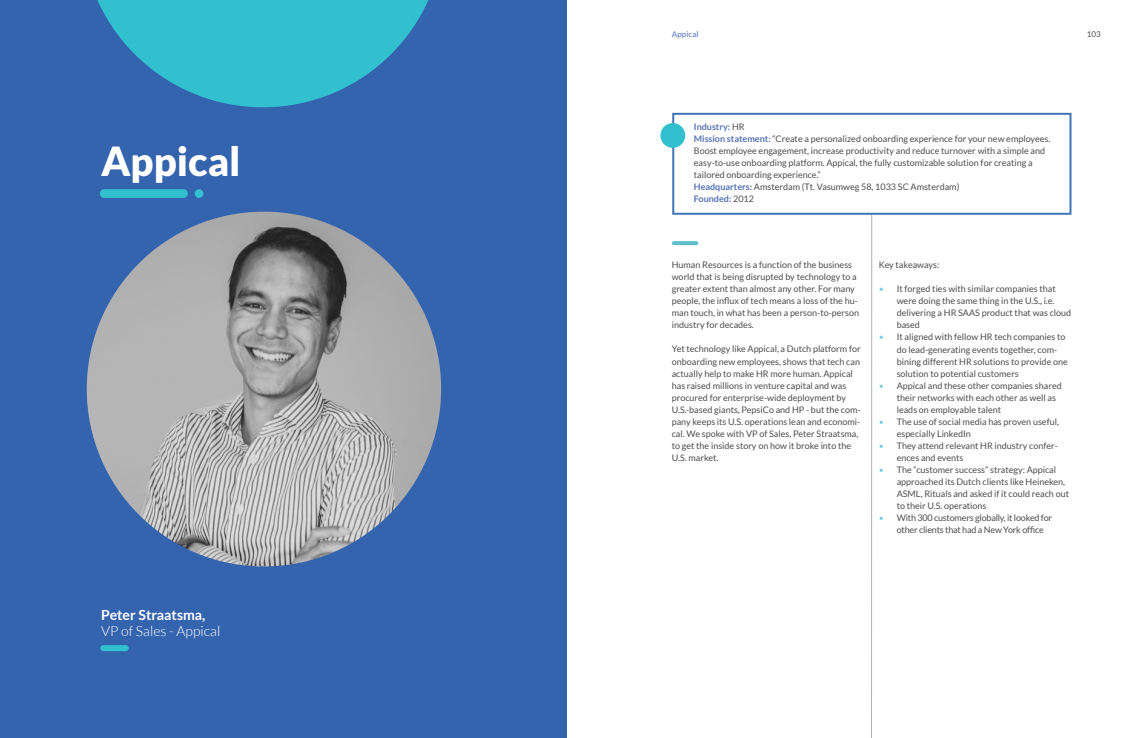
<style>
.page{position:relative;width:1134px;height:738px;background:#fff}
.page>*{position:absolute;margin:0;border:0;box-sizing:border-box;transform-origin:0 0}
.t1{font:900 40px "Lato";color:#fff}
.t2{font:300 14px "Lato";color:#fff}
.t3{font:700 14px "Lato";color:#fff}
.t4{font:9px/12px "Lato";color:#4d4d4d}
.t5{font:9px/12px "Lato";letter-spacing:-.02em;color:#4d4d4d}
.t6{font:700 8px "Lato";color:#7892cb}
.t7{font:8px "Lato";color:#4d4d4d}
.s1{font-weight:700;color:#5574b8}
.s2{color:#80d0db}
</style>
<div class="page">
<hr style="left:871px;top:214px;width:1px;height:523px;background:#b3b3b3">
<div style="left:0;top:0;width:567px;height:737px;background:#3564af"></div>
<svg style="left:97px;top:0;width:332px;height:107px;fill:#32c0cf"></svg>
<svg style="left:674px;top:241px;width:22px;height:4px"></svg>
<div style="left:672px;top:113px;width:399px;height:101px;border:2px solid #4274b9"></div>
<div style="left:660px;top:123px;width:25px;height:25px;background:#32c0cf;border-radius:50%"></div>
<img style="left:87px;top:211px;width:354px;height:355px;border-radius:177px">
<svg style="left:103px;top:645px;width:23px;height:5px"></svg>
<div style="left:100px;top:189px;width:88px;height:9px;background:#32c0cf;border-radius:4px"></div>
<div style="left:195px;top:189px;width:8px;height:9px;background:#32c0cf;border-radius:50%"></div>
<h1 class="t1" style="left:101px;top:137px;width:141px">Appical</h1>
<h2 class="t3" style="left:101px;top:606px;width:106px">Peter Straatsma,</h2>
<h2 class="t2" style="left:101px;top:623px;width:121px">VP of Sales - Appical</h2>
<p class="t6" style="left:672px;top:29px;width:29px">Appical</p>
<p class="t7" style="left:1087px;top:29px;width:15px">103</p>
<p class="t4" style="left:694px;top:121px;width:358px"><span class="s1">Industry:</span> HR<br><span class="s1">Mission statement:</span> “Create a personalized onboarding experience for your new employees.<br>Boost employee engagement, increase productivity and reduce turnover with a simple and easy-to-use onboarding platform. Appical, the fully customizable solution for creating a tailored onboarding experience.”<br><span class="s1">Headquarters:</span> Amsterdam (Tt. Vasumweg 58, 1033 SC Amsterdam)<br><span class="s1">Founded:</span> 2012</p>
<p class="t4" style="left:672px;top:259px;width:189px">Human Resources is a function of the business world that is being disrupted by technology to a greater extent than almost any other. For many people, the influx of tech means a loss of the hu&shy;man touch, in what has been a person-to-person industry for decades.</p>
<p class="t4" style="left:672px;top:343px;width:190px">Yet technology like Appical, a Dutch platform for onboarding new employees, shows that tech can actually help to make HR more human. Appical has raised millions in venture capital and was procured for enterprise-wide deployment by U.S.-based giants, PepsiCo and HP - but the com&shy;pany keeps its U.S. operations lean and economi&shy;cal. We spoke with VP of Sales, Peter Straatsma, to get the inside story on how it broke into the U.S. market.</p>
<p class="t4" style="left:879px;top:259px;width:62px">Key takeaways:</p>
<p class="t4" style="left:897px;top:283px;width:176px;text-indent:-18px"><span class="s2">•</span> It forged ties with similar companies that were doing the same thing in the U.S., i.e. delivering a HR SAAS product that was cloud based</p>
<p class="t4" style="left:897px;top:331px;width:173px;text-indent:-18px"><span class="s2">•</span> It aligned with fellow HR tech companies to do lead-generating events together, com&shy;bining different HR solutions to provide one solution to potential customers</p>
<p class="t4" style="left:897px;top:379px;width:167px;text-indent:-18px"><span class="s2">•</span> Appical and these other companies shared their networks with each other as well as leads on employable talent</p>
<p class="t4" style="left:897px;top:415px;width:164px;text-indent:-18px"><span class="s2">•</span> The use of social media has proven useful, especially LinkedIn</p>
<p class="t4" style="left:897px;top:439px;width:163px;text-indent:-18px"><span class="s2">•</span> They attend relevant HR industry confer&shy;ences and events</p>
<p class="t4" style="left:897px;top:463px;width:174px;text-indent:-18px"><span class="s2">•</span> The “customer success” strategy: Appical approached its Dutch clients like Heineken, ASML, Rituals and asked if it could reach out to their U.S. operations</p>
<p class="t5" style="left:897px;top:511px;width:157px;text-indent:-18px"><span class="s2">•</span> With 300 customers globally, it looked for other clients that had a New York office</p>
</div>
